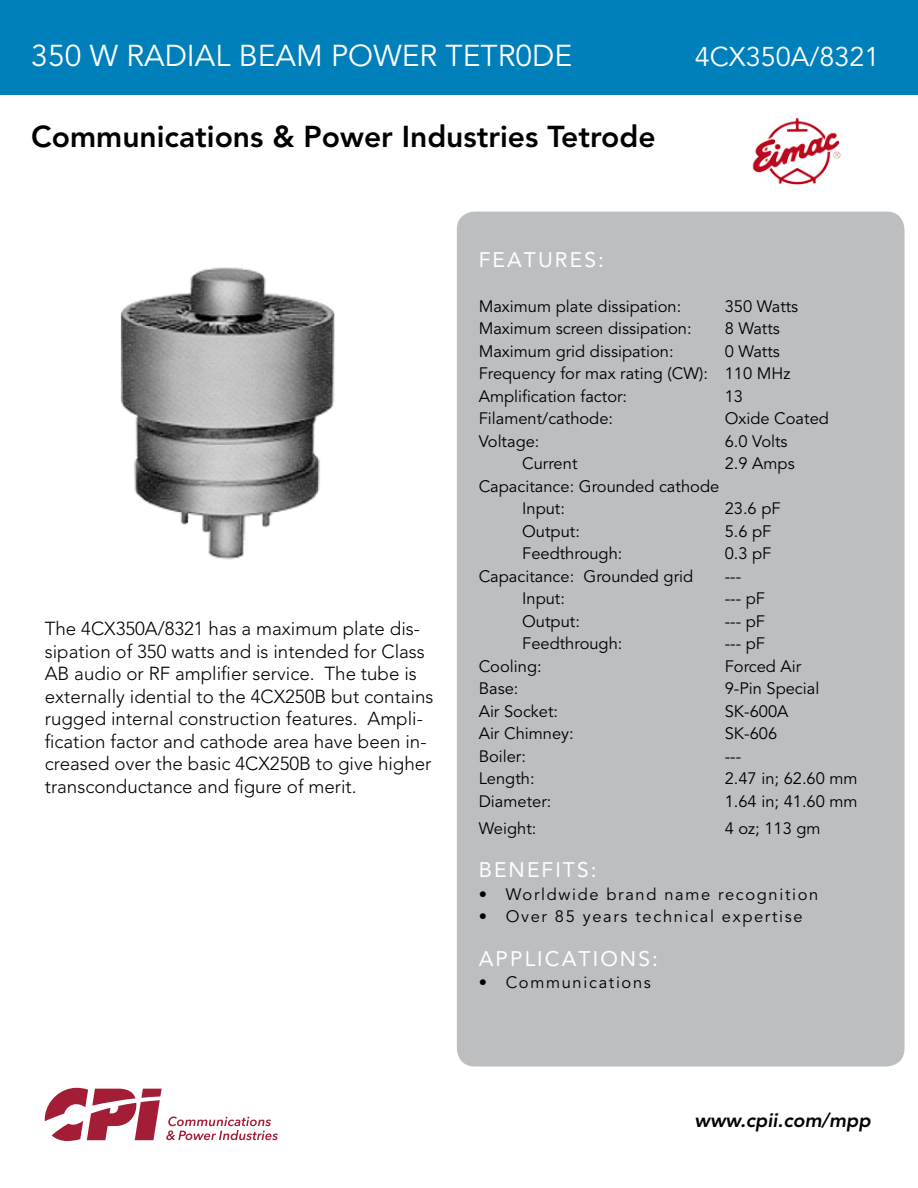
<style>
.page{position:relative;width:918px;height:1188px;background:#fff}
.page>*{position:absolute;margin:0;border:0;box-sizing:border-box;transform-origin:0 0}
.t1{font:800 30px "Avenir LT Pro";color:#000}
.t2{font:30px "Avenir LT Pro";color:#fff}
.t3{font:27px "Avenir LT Pro";color:#fff}
.t4{font:21px "Avenir LT Pro";letter-spacing:.1em;color:#fff}
.t5{font:italic 800 19.5px "Avenir LT Pro";color:#000}
.t6{font:300 18.75px/22.5px "Avenir LT Pro";color:#000}
.t7{font:16.5px/22.5px "Avenir LT Pro";color:#000}
.t8{font:16.5px "Avenir LT Pro";letter-spacing:.1em;color:#000}
</style>
<div class="page">
<div style="left:0;top:0;width:918px;height:94px;background:#0080bb"></div>
<svg style="left:45px;top:1088px;width:233px;height:53px"></svg>
<div style="left:457px;top:212px;width:447px;height:854px;background:#bcbec0;border-radius:18px"></div>
<img style="left:752px;top:118px;width:89px;height:67px">
<img style="left:120px;top:267px;width:215px;height:293px">
<h1 class="t2" style="left:31px;top:37px;width:542px">350 W RADIAL BEAM POWER TETR0DE</h1>
<h2 class="t3" style="left:695px;top:40px;width:186px">4CX350A/8321</h2>
<h1 class="t1" style="left:31px;top:119px;width:626px">Communications &amp; Power Industries Tetrode</h1>
<p class="t4" style="left:479px;top:247px;width:127px">FEATURES:</p>
<p class="t7" style="left:479px;top:295px;width:204px">Maximum plate dissipation:</p>
<p class="t7" style="left:725px;top:295px;width:75px">350 Watts</p>
<p class="t7" style="left:479px;top:318px;width:215px">Maximum screen dissipation:</p>
<p class="t7" style="left:725px;top:318px;width:57px">8 Watts</p>
<p class="t7" style="left:479px;top:340px;width:196px">Maximum grid dissipation:</p>
<p class="t7" style="left:479px;top:340px;width:313px;text-indent:246px">0 Watts<br>Frequency for max rating (CW): 110 MHz<br>Amplification factor:</p>
<p class="t7" style="left:725px;top:385px;width:20px">13</p>
<p class="t6" style="left:45px;top:617px;width:390px">The 4CX350A/8321 has a maximum plate dis&shy;sipation of 350 watts and is intended for Class AB audio or RF amplifier service. The tube is externally idential to the 4CX250B but contains rugged internal construction features. Ampli&shy;fication factor and cathode area have been in&shy;creased over the basic 4CX250B to give higher transconductance and figure of merit.</p>
<p class="t7" style="left:479px;top:408px;width:136px">Filament/cathode:</p>
<p class="t7" style="left:725px;top:408px;width:106px">Oxide Coated</p>
<p class="t7" style="left:479px;top:430px;width:62px">Voltage:</p>
<p class="t7" style="left:725px;top:430px;width:64px">6.0 Volts</p>
<p class="t7" style="left:522px;top:453px;width:57px">Current</p>
<p class="t7" style="left:725px;top:453px;width:72px">2.9 Amps</p>
<p class="t7" style="left:522px;top:475px;width:199px;text-indent:-43px">Capacitance: Grounded cathode<br>Input:</p>
<p class="t7" style="left:725px;top:498px;width:57px">23.6 pF</p>
<p class="t7" style="left:522px;top:520px;width:59px">Output:</p>
<p class="t7" style="left:725px;top:520px;width:48px">5.6 pF</p>
<p class="t7" style="left:522px;top:543px;width:102px">Feedthrough:</p>
<p class="t7" style="left:725px;top:543px;width:48px">0.3 pF</p>
<p class="t7" style="left:479px;top:565px;width:216px">Capacitance: Grounded grid</p>
<p class="t7" style="left:725px;top:565px;width:18px">---</p>
<p class="t7" style="left:522px;top:588px;width:44px">Input:</p>
<p class="t7" style="left:725px;top:588px;width:42px">--- pF</p>
<p class="t7" style="left:522px;top:610px;width:59px">Output:</p>
<p class="t7" style="left:725px;top:610px;width:42px">--- pF</p>
<p class="t7" style="left:522px;top:633px;width:102px">Feedthrough:</p>
<p class="t7" style="left:725px;top:633px;width:42px">--- pF</p>
<p class="t7" style="left:479px;top:655px;width:64px">Cooling:</p>
<p class="t7" style="left:725px;top:655px;width:78px">Forced Air</p>
<p class="t7" style="left:479px;top:678px;width:41px">Base:</p>
<p class="t7" style="left:725px;top:678px;width:96px">9-Pin Special</p>
<p class="t7" style="left:479px;top:700px;width:81px">Air Socket:</p>
<p class="t7" style="left:725px;top:700px;width:65px">SK-600A</p>
<p class="t7" style="left:479px;top:723px;width:97px">Air Chimney:</p>
<p class="t7" style="left:725px;top:723px;width:54px">SK-606</p>
<p class="t7" style="left:479px;top:745px;width:49px">Boiler:</p>
<p class="t7" style="left:725px;top:745px;width:18px">---</p>
<p class="t7" style="left:479px;top:768px;width:57px">Length:</p>
<p class="t7" style="left:725px;top:768px;width:134px">2.47 in; 62.60 mm</p>
<p class="t7" style="left:479px;top:790px;width:74px">Diameter:</p>
<p class="t7" style="left:725px;top:790px;width:134px">1.64 in; 41.60 mm</p>
<p class="t7" style="left:479px;top:817px;width:59px">Weight:</p>
<p class="t7" style="left:725px;top:817px;width:97px">4 oz; 113 gm</p>
<p class="t4" style="left:479px;top:857px;width:119px">BENEFITS:</p>
<p class="t8" style="left:479px;top:884px;width:341px">• Worldwide brand name recognition</p>
<p class="t8" style="left:479px;top:907px;width:325px">• Over 85 years technical expertise</p>
<p class="t4" style="left:479px;top:946px;width:181px">APPLICATIONS:</p>
<p class="t8" style="left:479px;top:973px;width:174px">• Communications</p>
<p class="t5" style="left:695px;top:1109px;width:178px">www.cpii.com/mpp</p>
</div>
